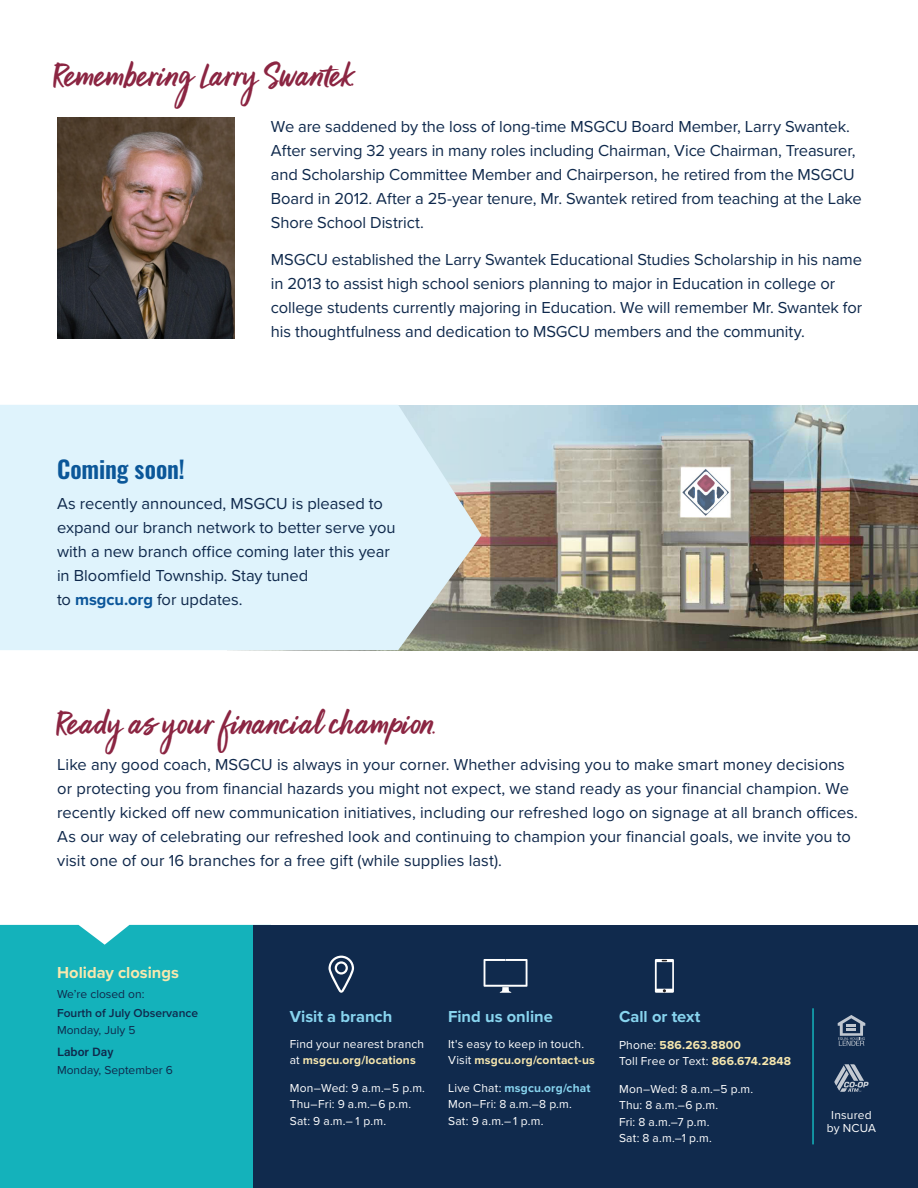
<style>
.page{position:relative;width:918px;height:1188px;background:#fff}
.page>*{position:absolute;margin:0;border:0;box-sizing:border-box;transform-origin:0 0}
.HEAD_1{font:36px "Viva Beautiful Pro H";letter-spacing:.015em;color:#8b2542}
.HEAD_1-2{font:600 24px "Oswald";letter-spacing:-.005em;color:#0b5799}
.TEXT_1{font:16.5px/24px "Proxima Nova";letter-spacing:-.005em;color:#0f294c}
.HEAD_1-3{font:16.5px/24px "Proxima Nova";color:#0f284b}
.t1{font:700 16.5px "Proxima Nova";color:#88d5ef}
.t2{font:700 16.5px "Proxima Nova";color:#f8e8ae}
.t3{font:12px/16.5px "Proxima Nova";letter-spacing:.015em;color:#fff}
.t4{font:700 12px/16.5px "Proxima Nova";letter-spacing:.02em;color:#f7e7ae}
.t5{font:12px/18px "Proxima Nova";color:#0f294c}
.t6{font:600 12px/19.5px "Proxima Nova";color:#0f294c}
.s1{font-weight:700;color:#0b569a}
.s2{font-weight:400}
.s3{font-family:"Acumin Pro";font-weight:600}
.s4{font-weight:700;color:#f7e7ae}
.s5{font-weight:700;color:#88d5ef}
.s6{font-weight:400;color:#fff}
</style>
<div class="page">
<div style="left:0;top:925px;width:254px;height:263px;background:#14b2bb"></div>
<div style="left:254px;top:925px;width:664px;height:263px;background:#102a4d"></div>
<svg style="left:834px;top:1064px;width:35px;height:28px"></svg>
<svg style="left:838px;top:1015px;width:27px;height:31px"></svg>
<svg style="left:484px;top:959px;width:44px;height:34px"></svg>
<svg style="left:329px;top:956px;width:25px;height:37px"></svg>
<svg style="left:655px;top:959px;width:19px;height:34px"></svg>
<hr style="left:812px;top:1008px;width:2px;height:136px;background:#13b3bc">
<img style="left:482px;top:405px;width:436px;height:245px">
<svg style="left:0;top:405px;width:482px;height:245px;background:#daedf5"></svg>
<img style="left:57px;top:117px;width:177px;height:222px">
<p class="HEAD_1" style="left:54px;top:52px;width:302px">Remembering Larry Swantek.</p>
<p class="TEXT_1" style="left:271px;top:113px;width:592px">We are saddened by the loss of long-time MSGCU Board Member, Larry Swantek.<br>After serving 32 years in many roles including Chairman, Vice Chairman, Treasurer, and Scholarship Committee Member and Chairperson, he retired from the MSGCU Board in 2012. After a 25-year tenure, Mr. Swantek retired from teaching at the Lake Shore School District.</p>
<p class="TEXT_1" style="left:271px;top:247px;width:593px">MSGCU established the Larry Swantek Educational Studies Scholarship in his name in 2013 to assist high school seniors planning to major in Education in college or college students currently majoring in Education. We will remember Mr. Swantek for his thoughtfulness and dedication to MSGCU members and the community.</p>
<p class="HEAD_1-2" style="left:57px;top:456px;width:129px">Coming soon!</p>
<p class="TEXT_1" style="left:57px;top:491px;width:340px">As recently announced, MSGCU is pleased to expand our branch network to better serve you with a new branch office coming later this year in Bloomfield Township. Stay tuned<br>to <span class="s1">msgcu.org</span> for updates.</p>
<p class="HEAD_1" style="left:57px;top:699px;width:380px">Ready as your financial champion.</p>
<p class="HEAD_1-3" style="left:57px;top:752px;width:802px">Like any good coach, MSGCU is always in your corner. Whether advising you to make smart money decisions or protecting you from financial hazards you might not expect, we stand ready as your financial champion. We recently kicked off new communication initiatives, including our refreshed logo on signage at all branch offices.<br>As our way of celebrating our refreshed look and continuing to champion your financial goals, we invite you to visit one of our 16 branches for a free gift (while supplies last).</p>
<p class="t2" style="left:57px;top:963px;width:124px">Holiday closings</p>
<p class="t6" style="left:57px;top:984px;width:143px"><span class="s2">We’re closed on:<br></span>Fourth of July Observance</p>
<p class="t5" style="left:57px;top:1020px;width:80px">Monday, July 5</p>
<p class="t5" style="left:57px;top:1042px;width:117px"><span class="s3">Labor Day<br></span>Monday, September 6</p>
<p class="t1" style="left:290px;top:1007px;width:104px">Visit a branch</p>
<p class="t3" style="left:290px;top:1035px;width:136px">Find your nearest branch at <span class="s4">msgcu.org/locations</span></p>
<p class="t3" style="left:290px;top:1079px;width:137px">Mon–Wed: 9 a.m.–5 p.m.<br>Thu–Fri: 9 a.m.–6 p.m.</p>
<p class="t3" style="left:290px;top:1112px;width:98px">Sat: 9 a.m.– 1 p.m.</p>
<p class="t1" style="left:448px;top:1007px;width:106px">Find us online</p>
<p class="t3" style="left:448px;top:1035px;width:148px">It's easy to keep in touch.<br>Visit <span class="s4">msgcu.org/contact-us</span></p>
<p class="t3" style="left:448px;top:1079px;width:144px">Live Chat: <span class="s5">msgcu.org/chat<br></span>Mon–Fri: 8 a.m.–8 p.m.<br>Sat: 9 a.m.– 1 p.m.</p>
<p class="t1" style="left:619px;top:1007px;width:83px">Call or text</p>
<p class="t4" style="left:619px;top:1037px;width:174px"><span class="s6">Phone:</span> 586.263.8800<br><span class="s6">Toll Free or Text:</span> 866.674.2848</p>
<p class="t3" style="left:619px;top:1080px;width:136px">Mon–Wed: 8 a.m.–5 p.m.<br>Thu: 8 a.m.–6 p.m.<br>Fri: 8 a.m.–7 p.m.<br>Sat: 8 a.m.–1 p.m.</p>
<p class="t3" style="left:827px;top:1108px;width:51px;line-height:13.5px;text-align:center">Insured by NCUA</p>
</div>
